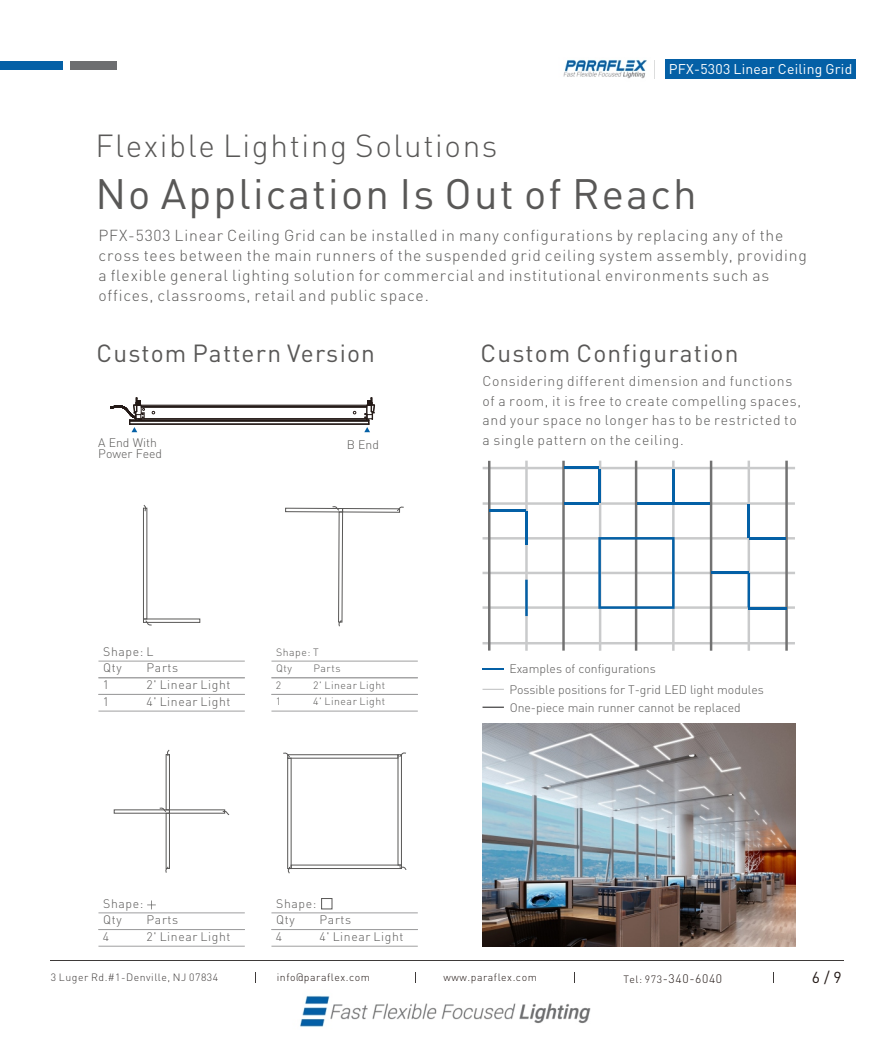
<style>
.page{position:relative;width:893px;height:1042px;background:#fff}
.page>*{position:absolute;margin:0;border:0;box-sizing:border-box;transform-origin:0 0}
.t1{font:42px "DINOT";letter-spacing:.05em;color:#595857}
.t2{font:300 31.5px "DINOT";letter-spacing:.05em;color:#595857}
.t3{font:24.5px "DINOT";letter-spacing:.05em;color:#595857}
.t4{font:300 15.75px/20.1px "DINOT";letter-spacing:.05em;color:#595857}
.t5{font:15.75px "DINOT";color:#231916}
.t6{font:300 14px/19.6px "DINOT";letter-spacing:.05em;color:#595857}
.t7{font:14px "DINOT";letter-spacing:.02em;color:#fff}
.t8{font:300 12.25px/11.4px "DINOT";color:#595857}
.t9{font:300 12.25px/16.3px "DINOT";letter-spacing:.05em;color:#595857}
.t10{font:300 12.25px "DINOT";letter-spacing:.05em;color:#231916}
.t11{font:300 10.5px/15.9px "DINOT";letter-spacing:.05em;color:#595857}
.t12{font:300 10.5px "DINOT";letter-spacing:.05em;color:#231916}
.t13{font:300 10.5px "DINOT";letter-spacing:.05em;color:#3f3b3a}
.s1{font-size:10.5px}
</style>
<div class="page">
<hr style="left:129px;top:424px;width:240px;height:1px;background:#231916">
<hr style="left:130px;top:423px;width:239px;height:1px;background:#231916">
<hr style="left:130px;top:421px;width:239px;height:1px;background:#231916">
<hr style="left:141px;top:420px;width:226px;height:1px;background:#231916">
<hr style="left:141px;top:419px;width:226px;height:1px;background:#231916">
<hr style="left:144px;top:418px;width:223px;height:1px;background:#231916">
<hr style="left:141px;top:407px;width:226px;height:1px;background:#231916">
<hr style="left:141px;top:406px;width:226px;height:1px;background:#231916">
<hr style="left:141px;top:405px;width:226px;height:1px;background:#231916">
<svg style="left:110px;top:397px;width:35px;height:35px"></svg>
<svg style="left:364px;top:397px;width:11px;height:35px"></svg>
<div style="left:143px;top:508px;width:4px;height:111px;border:1px solid #595857"></div>
<div style="left:143px;top:618px;width:57px;height:5px;border:1px solid #595857"></div>
<svg style="left:145px;top:620px;width:7px;height:6px"></svg>
<svg style="left:283px;top:752px;width:124px;height:122px"></svg>
<hr style="left:98px;top:661px;width:147px;height:1px;background:#9f9fa0">
<hr style="left:98px;top:677px;width:147px;height:1px;background:#9f9fa0">
<hr style="left:98px;top:711px;width:147px;height:1px;background:#9f9fa0">
<hr style="left:98px;top:694px;width:147px;height:1px;background:#9f9fa0">
<hr style="left:271px;top:661px;width:147px;height:1px;background:#9f9fa0">
<hr style="left:271px;top:677px;width:147px;height:1px;background:#9f9fa0">
<hr style="left:271px;top:711px;width:147px;height:1px;background:#9f9fa0">
<hr style="left:271px;top:694px;width:147px;height:1px;background:#9f9fa0">
<div style="left:285px;top:508px;width:58px;height:4px;border:1px solid #595857"></div>
<div style="left:342px;top:508px;width:58px;height:5px;border:1px solid #595857"></div>
<svg style="left:396px;top:506px;width:8px;height:5px"></svg>
<svg style="left:332px;top:506px;width:11px;height:121px"></svg>
<div style="left:166px;top:754px;width:4px;height:56px;border:1px solid #595857"></div>
<div style="left:166px;top:813px;width:4px;height:56px;border:1px solid #595857"></div>
<svg style="left:159px;top:807px;width:8px;height:5px"></svg>
<svg style="left:222px;top:810px;width:8px;height:5px"></svg>
<svg style="left:165px;top:866px;width:4px;height:7px"></svg>
<hr style="left:525px;top:461px;width:3px;height:190px;background:#c9cacb">
<hr style="left:599px;top:461px;width:2px;height:190px;background:#c9cacb">
<hr style="left:672px;top:461px;width:3px;height:190px;background:#c9cacb">
<hr style="left:748px;top:461px;width:2px;height:190px;background:#c9cacb">
<hr style="left:483px;top:467px;width:312px;height:2px;background:#c9cacb">
<hr style="left:483px;top:502px;width:312px;height:3px;background:#c9cacb">
<hr style="left:482px;top:537px;width:313px;height:2px;background:#c9cacb">
<hr style="left:482px;top:572px;width:313px;height:2px;background:#c9cacb">
<hr style="left:482px;top:606px;width:313px;height:3px;background:#c9cacb">
<hr style="left:482px;top:642px;width:313px;height:2px;background:#c9cacb">
<hr style="left:488px;top:461px;width:2px;height:189px;background:#727272">
<hr style="left:562px;top:461px;width:3px;height:189px;background:#727272">
<hr style="left:635px;top:461px;width:2px;height:190px;background:#727272">
<hr style="left:710px;top:461px;width:2px;height:190px;background:#727272">
<hr style="left:785px;top:461px;width:3px;height:190px;background:#727272">
<hr style="left:565px;top:502px;width:34px;height:3px;background:#0460a6">
<hr style="left:672px;top:469px;width:3px;height:34px;background:#0460a6">
<hr style="left:599px;top:469px;width:2px;height:33px;background:#0460a6">
<hr style="left:525px;top:580px;width:3px;height:36px;background:#0460a6">
<hr style="left:490px;top:510px;width:36px;height:2px;background:#0460a6">
<hr style="left:749px;top:537px;width:36px;height:2px;background:#0460a6">
<hr style="left:565px;top:467px;width:34px;height:2px;background:#0460a6">
<hr style="left:748px;top:607px;width:38px;height:2px;background:#0460a6">
<hr style="left:712px;top:571px;width:37px;height:3px;background:#0460a6">
<hr style="left:747px;top:573px;width:3px;height:34px;background:#0460a6">
<hr style="left:525px;top:511px;width:3px;height:34px;background:#0460a6">
<hr style="left:748px;top:505px;width:2px;height:33px;background:#0460a6">
<hr style="left:674px;top:502px;width:36px;height:3px;background:#0460a6">
<hr style="left:637px;top:502px;width:37px;height:3px;background:#0460a6">
<svg style="left:598px;top:537px;width:77px;height:72px"></svg>
<svg style="left:482px;top:689px;width:22px;height:1px"></svg>
<hr style="left:482px;top:706px;width:22px;height:2px;background:#444344">
<svg style="left:482px;top:668px;width:22px;height:1px"></svg>
<img style="left:482px;top:723px;width:313px;height:223px">
<div style="left:321px;top:898px;width:11px;height:11px;border:1px solid #595857"></div>
<hr style="left:271px;top:912px;width:147px;height:1px;background:#9f9fa0">
<hr style="left:271px;top:929px;width:147px;height:1px;background:#9f9fa0">
<hr style="left:271px;top:946px;width:147px;height:1px;background:#9f9fa0">
<hr style="left:98px;top:912px;width:147px;height:1px;background:#9f9fa0">
<hr style="left:98px;top:929px;width:147px;height:1px;background:#9f9fa0">
<hr style="left:98px;top:946px;width:147px;height:1px;background:#9f9fa0">
<svg style="left:147px;top:900px;width:9px;height:9px"></svg>
<div style="left:71px;top:61px;width:46px;height:9px;background:#6d6e70"></div>
<div style="left:0;top:61px;width:62px;height:9px;background:#0460a6"></div>
<div style="left:665px;top:60px;width:191px;height:19px;background:#0460a6"></div>
<svg style="left:654px;top:60px;width:1px;height:19px"></svg>
<img style="left:563px;top:59px;width:84px;height:20px">
<hr style="left:50px;top:960px;width:793px;height:1px;background:#3e3a39">
<img style="left:300px;top:995px;width:291px;height:32px">
<p class="t7" style="left:669px;top:63px;width:185px">PFX-5303 Linear Ceiling Grid</p>
<h2 class="t2" style="left:95px;top:133px;width:404px">Flexible Lighting Solutions</h2>
<h1 class="t1" style="left:95px;top:177px;width:603px">No Application Is Out of Reach</h1>
<p class="t4" style="left:98px;top:226px;width:710px">PFX-5303 Linear Ceiling Grid can be installed in many configurations by replacing any of the cross tees between the main runners of the suspended grid ceiling system assembly, providing a flexible general lighting solution for commercial and institutional environments such as offices, classrooms, retail and public space.</p>
<h3 class="t3" style="left:97px;top:344px;width:280px">Custom Pattern Version</h3>
<h3 class="t3" style="left:481px;top:344px;width:259px">Custom Configuration</h3>
<p class="t6" style="left:482px;top:373px;width:320px">Considering different dimension and functions of a room, it is free to create compelling spaces, and your space no longer has to be restricted to a single pattern on the ceiling.</p>
<p class="t8" style="left:98px;top:438px;width:65px">A End With<br>Power Feed</p>
<p class="t8" style="left:347px;top:440px;width:34px">B End</p>
<p class="t9" style="left:103px;top:645px;width:52px">Shape: L<br>Qty</p>
<p class="t8" style="left:147px;top:663px;width:33px">Parts</p>
<p class="t11" style="left:276px;top:645px;width:44px">Shape: T<br>Qty</p>
<p class="t11" style="left:313px;top:661px;width:29px">Parts</p>
<p class="t8" style="left:103px;top:680px;width:8px">1</p>
<p class="t9" style="left:147px;top:677px;width:86px">2' Linear Light</p>
<p class="t8" style="left:103px;top:697px;width:8px">1</p>
<p class="t9" style="left:147px;top:694px;width:86px">4' Linear Light</p>
<p class="t11" style="left:276px;top:678px;width:7px">2</p>
<p class="t11" style="left:313px;top:678px;width:74px">2' Linear Light</p>
<p class="t11" style="left:276px;top:694px;width:7px">1</p>
<p class="t11" style="left:313px;top:694px;width:74px">4' Linear Light</p>
<p class="t8" style="left:509px;top:659px;width:256px;line-height:20.8px">Examples of configurations<br>Possible positions for T-grid LED light modules</p>
<p class="t8" style="left:510px;top:703px;width:233px">One-piece main runner cannot be replaced</p>
<p class="t9" style="left:103px;top:896px;width:42px">Shape:<br>Qty</p>
<p class="t8" style="left:147px;top:915px;width:33px">Parts</p>
<p class="t9" style="left:276px;top:896px;width:42px">Shape:<br>Qty</p>
<p class="t8" style="left:320px;top:915px;width:33px">Parts</p>
<p class="t8" style="left:103px;top:932px;width:8px">4</p>
<p class="t9" style="left:147px;top:929px;width:86px">2' Linear Light</p>
<p class="t8" style="left:276px;top:932px;width:8px">4</p>
<p class="t9" style="left:320px;top:929px;width:86px">4' Linear Light</p>
<p class="t13" style="left:51px;top:973px;width:169px">3 Luger Rd.#1-Denville, NJ 07834</p>
<p class="t12" style="left:277px;top:973px;width:95px">info@paraflex.com</p>
<p class="t12" style="left:444px;top:973px;width:95px">www.paraflex.com</p>
<p class="t10" style="left:623px;top:973px;width:100px"><span class="s1">Tel: 973</span>-340-6040</p>
<p class="t5" style="left:812px;top:971px;width:31px">6 / 9</p>
</div>
